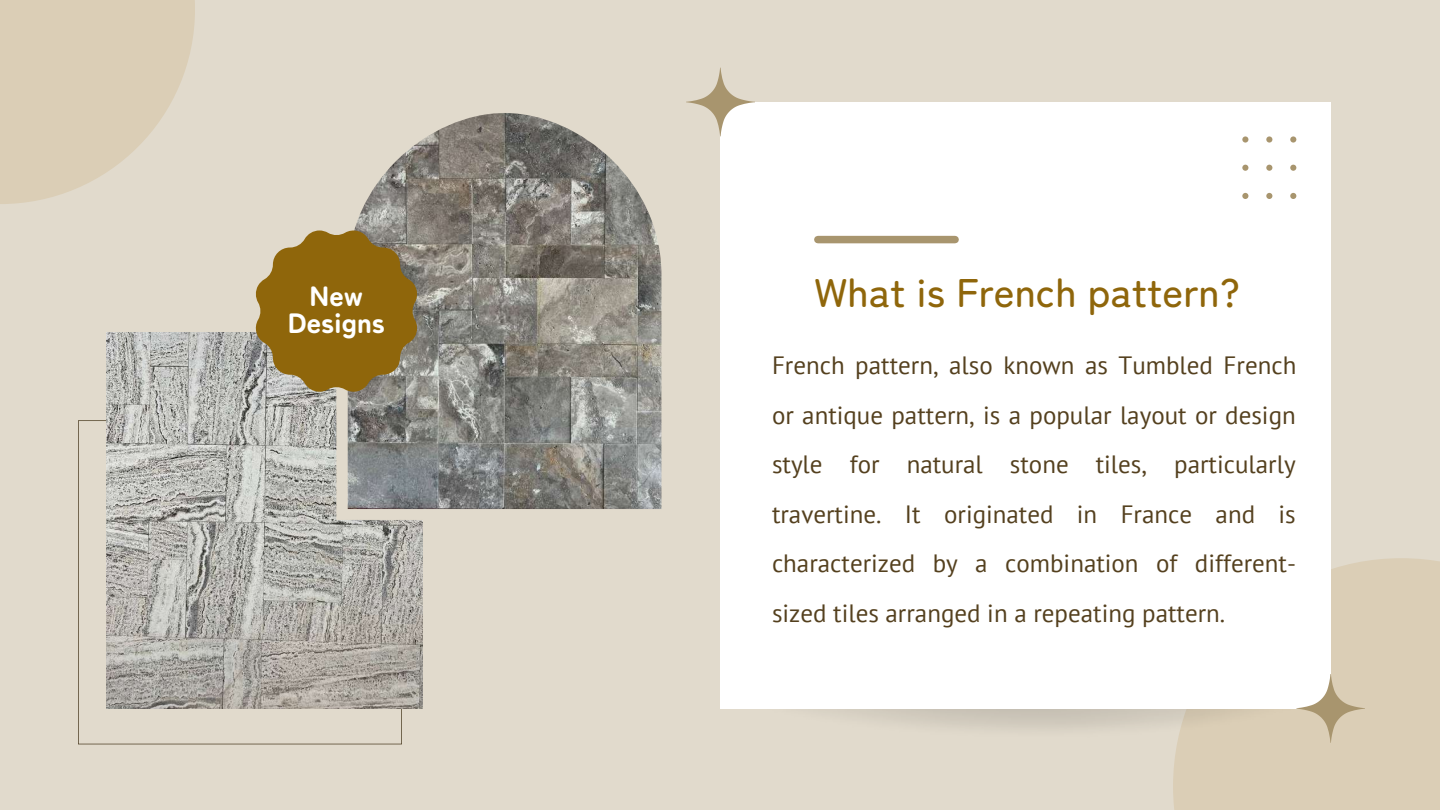
<style>
.page{position:relative;width:1440px;height:810px;background:#e1dacc}
.page>*{position:absolute;margin:0;border:0;box-sizing:border-box;transform-origin:0 0}
.t1{font:500 40px "Zen Maru Gothic";color:#8f660b}
.t2{font:900 28px/27.8px "Zen Maru Gothic";color:#fff;text-align:center}
.t3{font:25px/49.5px "PT Sans";color:#54401e;text-align:justify}
</style>
<div class="page">
<svg style="left:78px;top:420px;width:324px;height:324px"></svg>
<img style="left:106px;top:332px;width:316px;height:376px">
<svg style="left:336px;top:113px;width:326px;height:407px"></svg>
<div style="left:1173px;top:558px;width:267px;height:252px;background:#dbceb6"></div>
<img style="left:720px;top:618px;width:611px;height:122px">
<div style="left:720px;top:102px;width:610px;height:606px;background:#fff"></div>
<svg style="left:256px;top:230px;width:161px;height:162px;background:#95752e"></svg>
<svg style="left:1242px;top:136px;width:54px;height:63px"></svg>
<svg style="left:1296px;top:674px;width:69px;height:69px"></svg>
<svg style="left:686px;top:68px;width:68px;height:68px"></svg>
<svg style="left:0;top:0;width:195px;height:204px;fill:#dbceb6"></svg>
<div style="left:818px;top:236px;width:137px;height:7px;background:#a8956e"></div>
<p class="t2" style="left:288px;top:280px;width:99px">New<br>Designs</p>
<h1 class="t1" style="left:814px;top:260px;width:427px">What is French pattern?</h1>
<p class="t3" style="left:772px;top:340px;width:526px">French pattern, also known as Tumbled French or antique pattern, is a popular layout or design style for natural stone tiles, particularly travertine. It originated in France and is characterized by a combination of different&shy;sized tiles arranged in a repeating pattern.</p>
</div>
